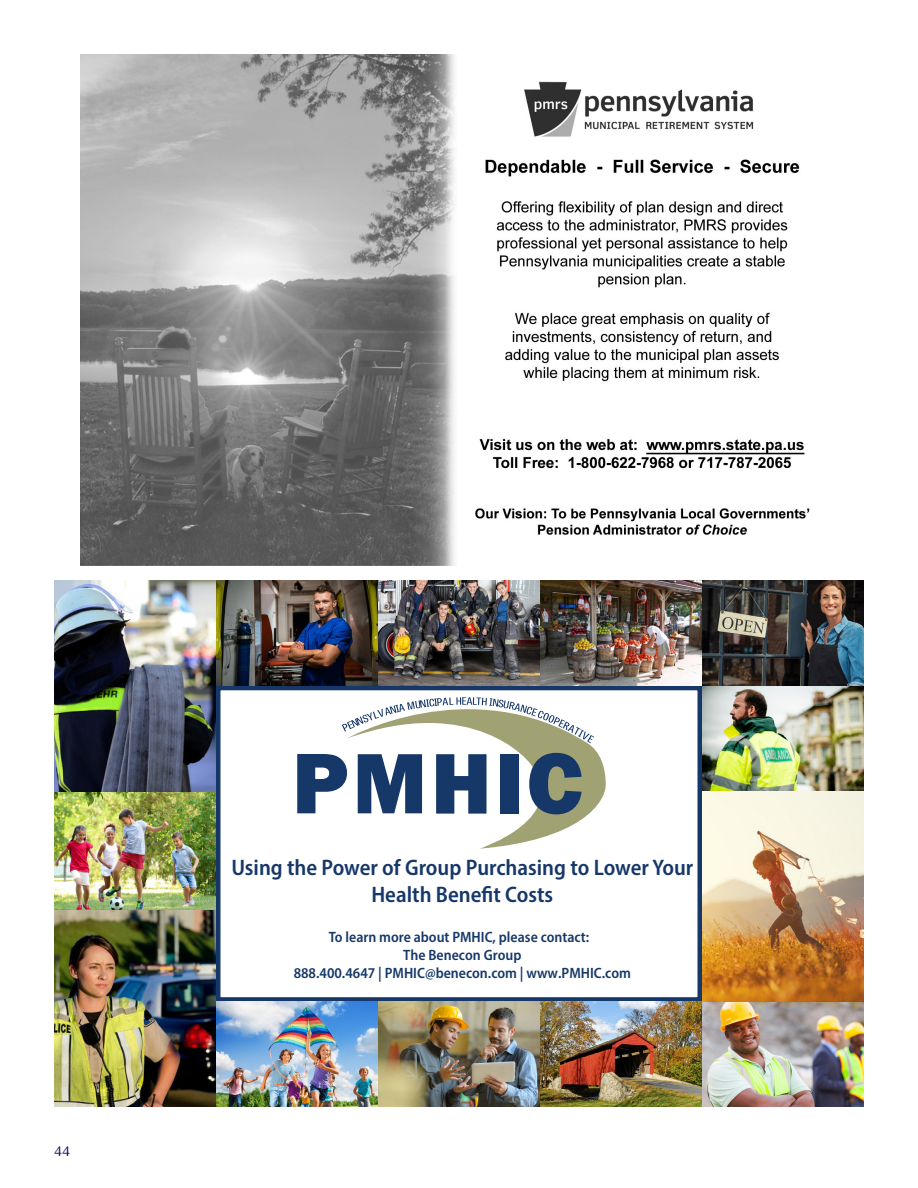
<style>
.page{position:relative;width:918px;height:1188px;background:#fff}
.page>*{position:absolute;margin:0;border:0;box-sizing:border-box;transform-origin:0 0}
.t1{font:600 semi-condensed 22.5px/27px "Myriad Pro";color:#163869;text-align:center}
.t2{font:600 semi-condensed 15px/18px "Myriad Pro";color:#163869;text-align:center}
.t3{font:13.5px "IBM Plex Serif";color:#260859}
</style>
<div class="page">
<svg style="left:216px;top:686px;width:486px;height:316px"></svg>
<img style="left:216px;top:580px;width:486px;height:106px">
<img style="left:702px;top:580px;width:162px;height:527px">
<img style="left:54px;top:580px;width:162px;height:527px">
<img style="left:216px;top:1002px;width:486px;height:105px">
<svg style="left:297px;top:691px;width:309px;height:158px"></svg>
<img style="left:80px;top:54px;width:730px;height:512px">
<p class="t3" style="left:54px;top:1141px;width:18px">44</p>
<h1 class="t1" style="left:231px;top:854px;width:463px">Using the Power of Group Purchasing to Lower Your<br>Health Benefit Costs</h1>
<p class="t2" style="left:294px;top:927px;width:339px">To learn more about PMHIC, please contact:<br>The Benecon Group<br>888.400.4647 | PMHIC@benecon.com | www.PMHIC.com</p>
</div>
